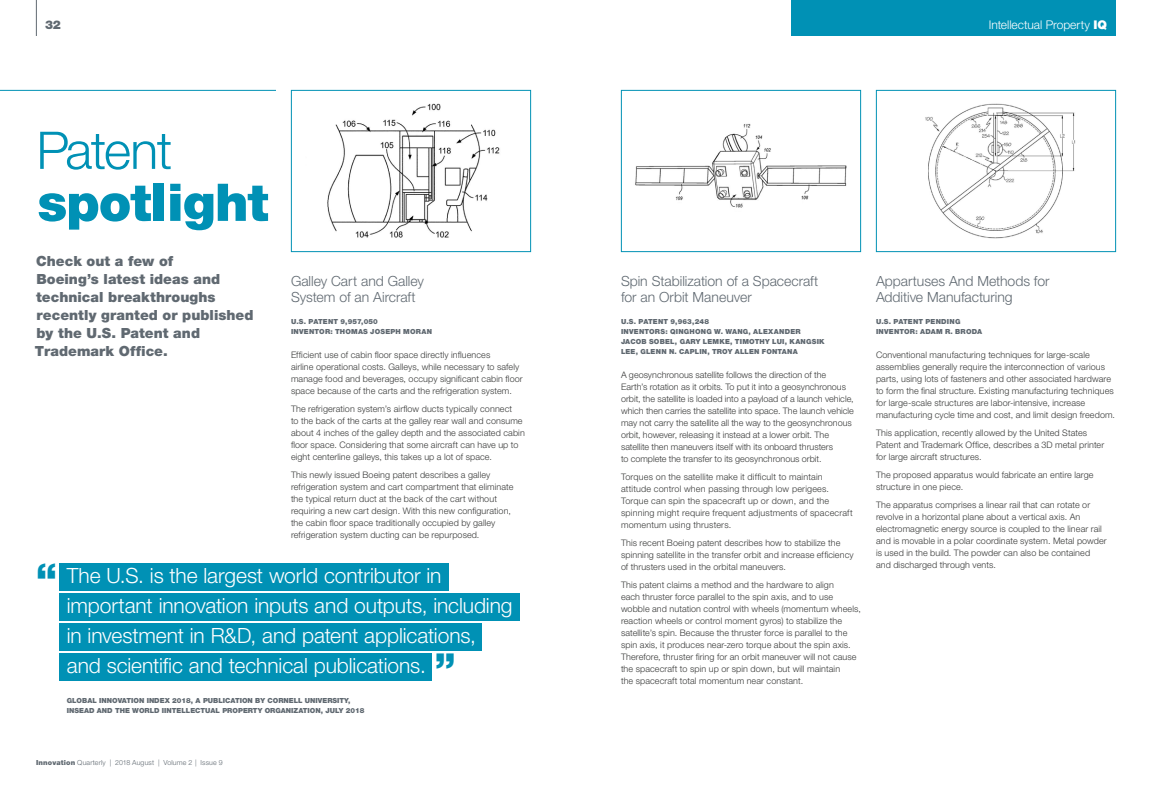
<style>
.page{position:relative;width:1152px;height:792px;background:#fff}
.page>*{position:absolute;margin:0;border:0;box-sizing:border-box;transform-origin:0 0}
.t1{font:900 52px "Helvetica Neue LT Std";letter-spacing:-.02em;color:#0091b5}
.t2{font:300 52px "Helvetica Neue LT Std";letter-spacing:-.03em;color:#0091b5}
.t3{font:900 40px "Helvetica Neue LT Std";color:#0091b5}
.t4{font:300 21px/30px "Helvetica Neue LT Std";letter-spacing:-.005em;color:#fff}
.t5{font:300 14px/16px "Helvetica Neue LT Std";color:#606971}
.t6{font:900 14px/18px "Helvetica Neue LT Std";color:#606971}
.t7{font:300 12px "Helvetica Neue LT Std";color:#fff}
.t8{font:900 12px "Helvetica Neue LT Std";color:#606971}
.t9{font:300 9px/12px "Helvetica Neue LT Std";letter-spacing:.01em;color:#393a39}
.t10{font:900 7px/10px "Helvetica Neue LT Std";letter-spacing:.03em;color:#606971}
.t11{font:900 7px/10px "Helvetica Neue LT Std";letter-spacing:.01em;color:#606971}
.t12{font:300 7px "Helvetica Neue LT Std";letter-spacing:.02em;color:#606971}
.s1{font-weight:900;font-size:40px;color:#0091b5}
.s2{font-weight:900}
</style>
<div class="page">
<hr style="left:36px;top:0;width:1px;height:36px;background:#606971">
<div style="left:60px;top:624px;width:422px;height:27px;background:#0091b5"></div>
<div style="left:60px;top:654px;width:372px;height:27px;background:#0091b5"></div>
<div style="left:791px;top:0;width:325px;height:36px;background:#0091b5"></div>
<img style="left:925px;top:103px;width:151px;height:136px">
<div style="left:876px;top:90px;width:240px;height:162px;border:1px solid #0091b5"></div>
<img style="left:635px;top:123px;width:212px;height:85px">
<div style="left:621px;top:90px;width:240px;height:162px;border:1px solid #0091b5"></div>
<hr style="left:0;top:90px;width:276px;height:1px;background:#0091b5">
<img style="left:327px;top:103px;width:173px;height:135px">
<div style="left:291px;top:90px;width:240px;height:162px;border:1px solid #0091b5"></div>
<div style="left:60px;top:563px;width:389px;height:27px;background:#0091b5"></div>
<div style="left:60px;top:593px;width:460px;height:27px;background:#0091b5"></div>
<h3 class="t8" style="left:45px;top:17px;width:17px">32</h3>
<h1 class="t2" style="left:36px;top:119px;width:137px">Patent</h1>
<h1 class="t1" style="left:37px;top:171px;width:233px">spotlight</h1>
<h3 class="t6" style="left:35px;top:252px;width:220px">Check out a few of<br>Boeing’s latest ideas and technical breakthroughs recently granted or published by the U.S. Patent and<br>Trademark Office.</h3>
<h3 class="t5" style="left:291px;top:273px;width:135px">Galley Cart and Galley<br>System of an Aircraft</h3>
<p class="t11" style="left:291px;top:317px;width:142px">U.S. PATENT 9,957,050<br>INVENTOR: THOMAS JOSEPH MORAN</p>
<p class="t9" style="left:291px;top:349px;width:233px">Efficient use of cabin floor space directly influences<br>airline operational costs. Galleys, while necessary to safely manage food and beverages, occupy significant cabin floor space because of the carts and the refrigeration system.</p>
<p class="t9" style="left:291px;top:403px;width:235px">The refrigeration system’s airflow ducts typically connect<br>to the back of the carts at the galley rear wall and consume about 4 inches of the galley depth and the associated cabin floor space. Considering that some aircraft can have up to eight centerline galleys, this takes up a lot of space.</p>
<p class="t9" style="left:291px;top:469px;width:224px">This newly issued Boeing patent describes a galley refrigeration system and cart compartment that eliminate the typical return duct at the back of the cart without requiring a new cart design. With this new configuration, the cabin floor space traditionally occupied by galley refrigeration system ducting can be repurposed.</p>
<h3 class="t4" style="left:67px;top:561px;width:447px;text-indent:-31px"><span class="s1">“</span> The U.S. is the largest world contributor in important innovation inputs and outputs, including in investment in R&amp;D, and patent applications, and scientific and technical publications.</h3>
<p class="t11" style="left:67px;top:696px;width:299px">GLOBAL INNOVATION INDEX 2018, A PUBLICATION BY CORNELL UNIVERSITY,<br>INSEAD AND THE WORLD IINTELLECTUAL PROPERTY ORGANIZATION, JULY 2018</p>
<h2 class="t3" style="left:435px;top:644px;width:22px">”</h2>
<p class="t12" style="left:36px;top:758px;width:188px"><span class="s2">Innovation</span> Quarterly | 2018 August | Volume 2 | Issue 9</p>
<h3 class="t7" style="left:1028px;top:17px;width:81px">Header Text <span class="s2">IQ</span></h3>
<h3 class="t7" style="left:989px;top:17px;width:103px">Intellectual Property</h3>
<h3 class="t5" style="left:621px;top:273px;width:199px">Spin Stabilization of a Spacecraft for an Orbit Maneuver</h3>
<p class="t10" style="left:621px;top:317px;width:205px">U.S. PATENT 9,963,248<br>INVENTORS: QINGHONG W. WANG, ALEXANDER JACOB SOBEL, GARY LEMKE, TIMOTHY LUI, KANGSIK LEE, GLENN N. CAPLIN, TROY ALLEN FONTANA</p>
<p class="t9" style="left:621px;top:369px;width:234px">A geosynchronous satellite follows the direction of the Earth’s rotation as it orbits. To put it into a geosynchronous orbit, the satellite is loaded into a payload of a launch vehicle, which then carries the satellite into space. The launch vehicle may not carry the satellite all the way to the geosynchronous orbit, however, releasing it instead at a lower orbit. The satellite then maneuvers itself with its onboard thrusters<br>to complete the transfer to its geosynchronous orbit.</p>
<p class="t9" style="left:621px;top:471px;width:233px">Torques on the satellite make it difficult to maintain attitude control when passing through low perigees.<br>Torque can spin the spacecraft up or down, and the spinning might require frequent adjustments of spacecraft momentum using thrusters.</p>
<p class="t9" style="left:621px;top:537px;width:234px">This recent Boeing patent describes how to stabilize the spinning satellite in the transfer orbit and increase efficiency of thrusters used in the orbital maneuvers.</p>
<p class="t9" style="left:621px;top:579px;width:241px">This patent claims a method and the hardware to align<br>each thruster force parallel to the spin axis, and to use wobble and nutation control with wheels (momentum wheels, reaction wheels or control moment gyros) to stabilize the satellite’s spin. Because the thruster force is parallel to the spin axis, it produces near-zero torque about the spin axis.<br>Therefore, thruster firing for an orbit maneuver will not cause the spacecraft to spin up or spin down, but will maintain<br>the spacecraft total momentum near constant.</p>
<h3 class="t5" style="left:876px;top:273px;width:175px">Appartuses And Methods for<br>Additive Manufacturing</h3>
<p class="t10" style="left:876px;top:317px;width:108px">U.S. PATENT PENDING<br>INVENTOR: ADAM R. BRODA</p>
<p class="t9" style="left:876px;top:349px;width:241px">Conventional manufacturing techniques for large-scale assemblies generally require the interconnection of various parts, using lots of fasteners and other associated hardware to form the final structure. Existing manufacturing techniques for large-scale structures are labor-intensive, increase manufacturing cycle time and cost, and limit design freedom.</p>
<p class="t9" style="left:876px;top:427px;width:230px">This application, recently allowed by the United States<br>Patent and Trademark Office, describes a 3D metal printer for large aircraft structures.</p>
<p class="t9" style="left:876px;top:469px;width:219px">The proposed apparatus would fabricate an entire large structure in one piece.</p>
<p class="t9" style="left:876px;top:499px;width:232px">The apparatus comprises a linear rail that can rotate or revolve in a horizontal plane about a vertical axis. An electromagnetic energy source is coupled to the linear rail and is movable in a polar coordinate system. Metal powder is used in the build. The powder can also be contained and discharged through vents.</p>
</div>
